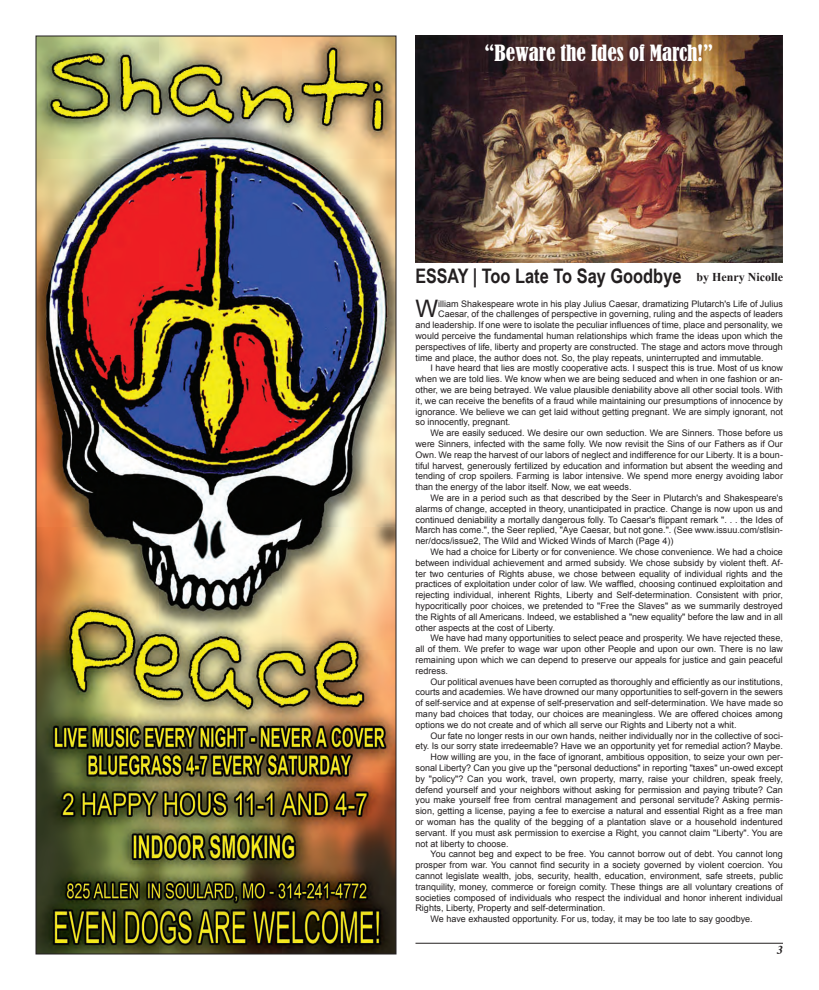
<style>
.page{position:relative;width:819px;height:990px;background:#fff}
.page>*{position:absolute;margin:0;border:0;box-sizing:border-box;transform-origin:0 0}
.t1{font:24.1px "Arial";color:#231f20}
.t2{font:condensed 21px "Bernard";color:#fff}
.t3{font:700 20px "Arial Narrow";color:#231f20}
.t4{font:italic 700 12px "Times";color:#231f20}
.t5{font:9px "Arial";color:#231f20}
.s1{font-family:"Times New Roman";font-size:12px}
</style>
<div class="page">
<img style="left:38px;top:38px;width:356px;height:914px">
<hr style="left:416px;top:943px;width:367px;height:1px;background:#231f20">
<img style="left:416px;top:36px;width:366px;height:226px">
<h2 class="t2" style="left:485px;top:41px;width:230px">“Beware the Ides of March!”</h2>
<h3 class="t3" style="left:416px;top:265px;width:369px">ESSAY | Too Late To Say Goodbye <span class="s1">by Henry Nicolle</span></h3>
<h1 class="t1" style="left:416px;top:295px;width:24px">W</h1>
<p class="t5" style="left:438px;top:298px;width:346px">illiam Shakespeare wrote in his play Julius Caesar, dramatizing Plutarch's Life of Julius</p>
<p class="t5" style="left:438px;top:309px;width:346px">Caesar, of the challenges of perspective in governing, ruling and the aspects of leaders</p>
<p class="t5" style="left:416px;top:320px;width:369px">and leadership. If one were to isolate the peculiar influences of time, place and personality, we</p>
<p class="t5" style="left:416px;top:331px;width:369px">would perceive the fundamental human relationships which frame the ideas upon which the</p>
<p class="t5" style="left:416px;top:342px;width:369px">perspectives of life, liberty and property are constructed. The stage and actors move through</p>
<p class="t5" style="left:416px;top:352px;width:350px">time and place, the author does not. So, the play repeats, uninterrupted and immutable.</p>
<p class="t5" style="left:431px;top:363px;width:354px">I have heard that lies are mostly cooperative acts. I suspect this is true. Most of us know</p>
<p class="t5" style="left:416px;top:374px;width:369px">when we are told lies. We know when we are being seduced and when in one fashion or an-</p>
<p class="t5" style="left:416px;top:385px;width:369px">other, we are being betrayed. We value plausible deniability above all other social tools. With</p>
<p class="t5" style="left:416px;top:396px;width:369px">it, we can receive the benefits of a fraud while maintaining our presumptions of innocence by</p>
<p class="t5" style="left:416px;top:406px;width:369px">ignorance. We believe we can get laid without getting pregnant. We are simply ignorant, not</p>
<p class="t5" style="left:416px;top:417px;width:96px">so innocently, pregnant.</p>
<p class="t5" style="left:431px;top:428px;width:354px">We are easily seduced. We desire our own seduction. We are Sinners. Those before us</p>
<p class="t5" style="left:416px;top:439px;width:369px">were Sinners, infected with the same folly. We now revisit the Sins of our Fathers as if Our</p>
<p class="t5" style="left:416px;top:450px;width:369px">Own. We reap the harvest of our labors of neglect and indifference for our Liberty. It is a boun-</p>
<p class="t5" style="left:416px;top:460px;width:369px">tiful harvest, generously fertilized by education and information but absent the weeding and</p>
<p class="t5" style="left:416px;top:471px;width:369px">tending of crop spoilers. Farming is labor intensive. We spend more energy avoiding labor</p>
<p class="t5" style="left:416px;top:482px;width:218px">than the energy of the labor itself. Now, we eat weeds.</p>
<p class="t5" style="left:431px;top:493px;width:354px">We are in a period such as that described by the Seer in Plutarch's and Shakespeare's</p>
<p class="t5" style="left:416px;top:504px;width:369px">alarms of change, accepted in theory, unanticipated in practice. Change is now upon us and</p>
<p class="t5" style="left:416px;top:514px;width:369px">continued deniability a mortally dangerous folly. To Caesar's flippant remark ". . . the Ides of</p>
<p class="t5" style="left:416px;top:525px;width:369px">March has come.", the Seer replied, "Aye Caesar, but not gone.". (See www.issuu.com/stlsin-</p>
<p class="t5" style="left:416px;top:536px;width:259px">ner/docs/issue2, The Wild and Wicked Winds of March (Page 4))</p>
<p class="t5" style="left:431px;top:547px;width:354px">We had a choice for Liberty or for convenience. We chose convenience. We had a choice</p>
<p class="t5" style="left:416px;top:558px;width:369px">between individual achievement and armed subsidy. We chose subsidy by violent theft. Af-</p>
<p class="t5" style="left:416px;top:568px;width:369px">ter two centuries of Rights abuse, we chose between equality of individual rights and the</p>
<p class="t5" style="left:416px;top:579px;width:369px">practices of exploitation under color of law. We waffled, choosing continued exploitation and</p>
<p class="t5" style="left:416px;top:590px;width:369px">rejecting individual, inherent Rights, Liberty and Self-determination. Consistent with prior,</p>
<p class="t5" style="left:416px;top:601px;width:369px">hypocritically poor choices, we pretended to "Free the Slaves" as we summarily destroyed</p>
<p class="t5" style="left:416px;top:612px;width:369px">the Rights of all Americans. Indeed, we established a "new equality" before the law and in all</p>
<p class="t5" style="left:416px;top:622px;width:141px">other aspects at the cost of Liberty.</p>
<p class="t5" style="left:431px;top:633px;width:354px">We have had many opportunities to select peace and prosperity. We have rejected these,</p>
<p class="t5" style="left:416px;top:644px;width:369px">all of them. We prefer to wage war upon other People and upon our own. There is no law</p>
<p class="t5" style="left:416px;top:655px;width:369px">remaining upon which we can depend to preserve our appeals for justice and gain peaceful</p>
<p class="t5" style="left:416px;top:666px;width:34px">redress.</p>
<p class="t5" style="left:431px;top:676px;width:354px">Our political avenues have been corrupted as thoroughly and efficiently as our institutions,</p>
<p class="t5" style="left:416px;top:687px;width:369px">courts and academies. We have drowned our many opportunities to self-govern in the sewers</p>
<p class="t5" style="left:416px;top:698px;width:369px">of self-service and at expense of self-preservation and self-determination. We have made so</p>
<p class="t5" style="left:416px;top:709px;width:369px">many bad choices that today, our choices are meaningless. We are offered choices among</p>
<p class="t5" style="left:416px;top:720px;width:323px">options we do not create and of which all serve our Rights and Liberty not a whit.</p>
<p class="t5" style="left:431px;top:730px;width:354px">Our fate no longer rests in our own hands, neither individually nor in the collective of soci-</p>
<p class="t5" style="left:416px;top:741px;width:369px">ety. Is our sorry state irredeemable? Have we an opportunity yet for remedial action? Maybe.</p>
<p class="t5" style="left:431px;top:752px;width:354px">How willing are you, in the face of ignorant, ambitious opposition, to seize your own per-</p>
<p class="t5" style="left:416px;top:763px;width:369px">sonal Liberty? Can you give up the "personal deductions" in reporting "taxes" un-owed except</p>
<p class="t5" style="left:416px;top:774px;width:369px">by "policy"? Can you work, travel, own property, marry, raise your children, speak freely,</p>
<p class="t5" style="left:416px;top:784px;width:369px">defend yourself and your neighbors without asking for permission and paying tribute? Can</p>
<p class="t5" style="left:416px;top:795px;width:369px">you make yourself free from central management and personal servitude? Asking permis-</p>
<p class="t5" style="left:416px;top:806px;width:369px">sion, getting a license, paying a fee to exercise a natural and essential Right as a free man</p>
<p class="t5" style="left:416px;top:817px;width:369px">or woman has the quality of the begging of a plantation slave or a household indentured</p>
<p class="t5" style="left:416px;top:828px;width:369px">servant. If you must ask permission to exercise a Right, you cannot claim "Liberty". You are</p>
<p class="t5" style="left:416px;top:838px;width:95px">not at liberty to choose.</p>
<p class="t5" style="left:431px;top:849px;width:354px">You cannot beg and expect to be free. You cannot borrow out of debt. You cannot long</p>
<p class="t5" style="left:416px;top:860px;width:369px">prosper from war. You cannot find security in a society governed by violent coercion. You</p>
<p class="t5" style="left:416px;top:871px;width:369px">cannot legislate wealth, jobs, security, health, education, environment, safe streets, public</p>
<p class="t5" style="left:416px;top:882px;width:369px">tranquility, money, commerce or foreign comity. These things are all voluntary creations of</p>
<p class="t5" style="left:416px;top:892px;width:369px">societies composed of individuals who respect the individual and honor inherent individual</p>
<p class="t5" style="left:416px;top:903px;width:191px">Rights, Liberty, Property and self-determination.</p>
<p class="t5" style="left:431px;top:914px;width:324px">We have exhausted opportunity. For us, today, it may be too late to say goodbye.</p>
<h3 class="t4" style="left:777px;top:939px;width:7px">3</h3>
</div>
